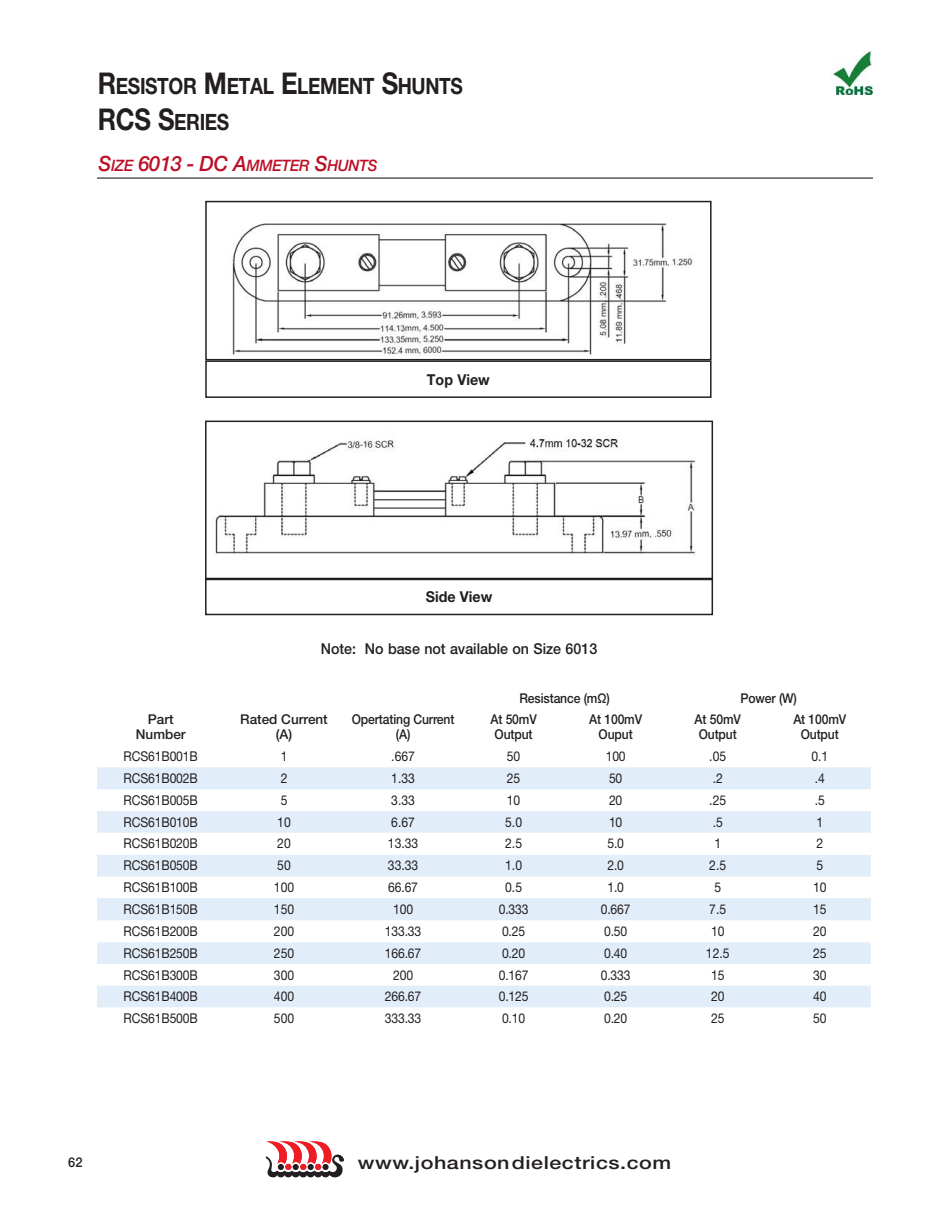
<style>
.page{position:relative;width:945px;height:1215px;background:#fff}
.page>*{position:absolute;margin:0;border:0;box-sizing:border-box;transform-origin:0 0}
.t1{font:700 22.5px/36.2px "Helvetica Neue LT Pro";letter-spacing:-.02em;color:#231f20;scale:.85 1}
.t2{font:500 18px "Helvetica Neue LT Pro";letter-spacing:.025em;color:#231f20;scale:1.2 1}
.t3{font:italic 500 15.75px "Helvetica Neue LT Pro";letter-spacing:-.02em;color:#bc1026;scale:.95 1}
.t4{font:500 15px "Helvetica Neue LT Pro";color:#231f20;scale:.95 1}
.t5{font:700 15px "Helvetica Neue LT Pro";color:#231f20;scale:.95 1}
.t6{font:13.5px "Helvetica Neue LT Pro";letter-spacing:-.01em;color:#231f20;scale:.9 1}
.t7{font:500 13.5px/15px "Helvetica Neue LT Pro";letter-spacing:-.01em;color:#231f20;text-align:center;scale:.9 1}
.t8{font:500 13.5px/15px "Helvetica Neue LT Pro";letter-spacing:-.01em;color:#231f20;text-align:center}
.t9{font:500 13.5px "Helvetica Neue LT Pro";letter-spacing:-.01em;color:#231f20;scale:.95 1}
.s1{font-size:30px}
.s2{font-size:21px}
</style>
<div class="page">
<svg style="left:266px;top:1141px;width:78px;height:37px"></svg>
<img style="left:833px;top:51px;width:39px;height:44px">
<svg style="left:97px;top:767px;width:774px;height:240px;fill:#e1edf8"></svg>
<img style="left:232px;top:223px;width:461px;height:133px">
<div style="left:205px;top:360px;width:507px;height:38px;border:2px solid #231f20"></div>
<div style="left:205px;top:578px;width:508px;height:37px;border:2px solid #231f20"></div>
<img style="left:215px;top:438px;width:481px;height:116px">
<hr style="left:97px;top:178px;width:776px;height:1px;background:#231f20">
<div style="left:205px;top:201px;width:507px;height:159px;border:2px solid #231f20"></div>
<div style="left:205px;top:421px;width:508px;height:159px;border:2px solid #231f20"></div>
<h1 class="t1" style="left:98px;top:67px;width:431px"><span class="s1">R</span>ESISTOR <span class="s1">M</span>ETAL <span class="s1">E</span>LEMENT <span class="s1">S</span>HUNTS<br><span class="s1">RCS S</span>ERIES</h1>
<p class="t3" style="left:98px;top:156px;width:295px"><span class="s2">S</span>IZE <span class="s2">6013 - DC A</span>MMETER <span class="s2">S</span>HUNTS</p>
<p class="t5" style="left:427px;top:370px;width:68px">Top View</p>
<p class="t5" style="left:426px;top:587px;width:72px">Side View</p>
<p class="t4" style="left:321px;top:640px;width:292px">Note: No base not available on Size 6013</p>
<p class="t8" style="left:136px;top:712px;width:51px">Part<br>Number</p>
<p class="t8" style="left:240px;top:712px;width:89px">Rated Current (A)</p>
<p class="t7" style="left:352px;top:712px;width:116px">Opertating Current (A)</p>
<p class="t7" style="left:520px;top:690px;width:102px">Resistance (mΩ)</p>
<p class="t7" style="left:741px;top:690px;width:64px">Power (W)</p>
<p class="t7" style="left:491px;top:712px;width:53px">At 50mV<br>Output</p>
<p class="t7" style="left:589px;top:712px;width:60px">At 100mV<br>Ouput</p>
<p class="t7" style="left:695px;top:712px;width:53px">At 50mV<br>Output</p>
<p class="t7" style="left:793px;top:712px;width:60px">At 100mV<br>Output</p>
<p class="t6" style="left:124px;top:748px;width:84px">RCS61B001B</p>
<p class="t6" style="left:281px;top:748px;width:9px">1</p>
<p class="t6" style="left:391px;top:748px;width:28px">.667</p>
<p class="t6" style="left:507px;top:748px;width:17px">50</p>
<p class="t6" style="left:606px;top:748px;width:24px">100</p>
<p class="t6" style="left:709px;top:748px;width:20px">.05</p>
<p class="t6" style="left:811px;top:748px;width:20px">0.1</p>
<p class="t6" style="left:124px;top:770px;width:84px">RCS61B002B</p>
<p class="t6" style="left:281px;top:770px;width:9px">2</p>
<p class="t6" style="left:391px;top:770px;width:28px">1.33</p>
<p class="t6" style="left:507px;top:770px;width:17px">25</p>
<p class="t6" style="left:609px;top:770px;width:16px">50</p>
<p class="t6" style="left:713px;top:770px;width:13px">.2</p>
<p class="t6" style="left:815px;top:770px;width:13px">.4</p>
<p class="t6" style="left:124px;top:792px;width:84px">RCS61B005B</p>
<p class="t6" style="left:281px;top:792px;width:9px">5</p>
<p class="t6" style="left:391px;top:792px;width:28px">3.33</p>
<p class="t6" style="left:507px;top:792px;width:17px">10</p>
<p class="t6" style="left:609px;top:792px;width:16px">20</p>
<p class="t6" style="left:709px;top:792px;width:20px">.25</p>
<p class="t6" style="left:815px;top:792px;width:13px">.5</p>
<p class="t6" style="left:124px;top:814px;width:84px">RCS61B010B</p>
<p class="t6" style="left:277px;top:814px;width:17px">10</p>
<p class="t6" style="left:391px;top:814px;width:28px">6.67</p>
<p class="t6" style="left:505px;top:814px;width:20px">5.0</p>
<p class="t6" style="left:609px;top:814px;width:16px">10</p>
<p class="t6" style="left:713px;top:814px;width:13px">.5</p>
<p class="t6" style="left:816px;top:814px;width:9px">1</p>
<p class="t6" style="left:124px;top:836px;width:84px">RCS61B020B</p>
<p class="t6" style="left:277px;top:836px;width:17px">20</p>
<p class="t6" style="left:388px;top:836px;width:35px">13.33</p>
<p class="t6" style="left:505px;top:836px;width:20px">2.5</p>
<p class="t6" style="left:607px;top:836px;width:20px">5.0</p>
<p class="t6" style="left:714px;top:836px;width:9px">1</p>
<p class="t6" style="left:816px;top:836px;width:9px">2</p>
<p class="t6" style="left:124px;top:858px;width:84px">RCS61B050B</p>
<p class="t6" style="left:277px;top:858px;width:17px">50</p>
<p class="t6" style="left:388px;top:858px;width:35px">33.33</p>
<p class="t6" style="left:505px;top:858px;width:20px">1.0</p>
<p class="t6" style="left:607px;top:858px;width:20px">2.0</p>
<p class="t6" style="left:709px;top:858px;width:20px">2.5</p>
<p class="t6" style="left:816px;top:858px;width:9px">5</p>
<p class="t6" style="left:124px;top:879px;width:84px">RCS61B100B</p>
<p class="t6" style="left:274px;top:879px;width:24px">100</p>
<p class="t6" style="left:388px;top:879px;width:35px">66.67</p>
<p class="t6" style="left:505px;top:879px;width:20px">0.5</p>
<p class="t6" style="left:607px;top:879px;width:20px">1.0</p>
<p class="t6" style="left:714px;top:879px;width:9px">5</p>
<p class="t6" style="left:813px;top:879px;width:17px">10</p>
<p class="t6" style="left:124px;top:901px;width:84px">RCS61B150B</p>
<p class="t6" style="left:274px;top:901px;width:24px">150</p>
<p class="t6" style="left:393px;top:901px;width:24px">100</p>
<p class="t6" style="left:499px;top:901px;width:35px">0.333</p>
<p class="t6" style="left:601px;top:901px;width:35px">0.667</p>
<p class="t6" style="left:709px;top:901px;width:20px">7.5</p>
<p class="t6" style="left:813px;top:901px;width:17px">15</p>
<p class="t6" style="left:124px;top:923px;width:84px">RCS61B200B</p>
<p class="t6" style="left:274px;top:923px;width:24px">200</p>
<p class="t6" style="left:385px;top:923px;width:42px">133.33</p>
<p class="t6" style="left:502px;top:923px;width:27px">0.25</p>
<p class="t6" style="left:604px;top:923px;width:27px">0.50</p>
<p class="t6" style="left:711px;top:923px;width:17px">10</p>
<p class="t6" style="left:813px;top:923px;width:17px">20</p>
<p class="t6" style="left:124px;top:945px;width:84px">RCS61B250B</p>
<p class="t6" style="left:274px;top:945px;width:24px">250</p>
<p class="t6" style="left:385px;top:945px;width:42px">166.67</p>
<p class="t6" style="left:502px;top:945px;width:27px">0.20</p>
<p class="t6" style="left:604px;top:945px;width:27px">0.40</p>
<p class="t6" style="left:706px;top:945px;width:28px">12.5</p>
<p class="t6" style="left:813px;top:945px;width:17px">25</p>
<p class="t6" style="left:124px;top:967px;width:84px">RCS61B300B</p>
<p class="t6" style="left:274px;top:967px;width:24px">300</p>
<p class="t6" style="left:393px;top:967px;width:24px">200</p>
<p class="t6" style="left:499px;top:967px;width:35px">0.167</p>
<p class="t6" style="left:601px;top:967px;width:35px">0.333</p>
<p class="t6" style="left:711px;top:967px;width:17px">15</p>
<p class="t6" style="left:813px;top:967px;width:17px">30</p>
<p class="t6" style="left:124px;top:988px;width:84px">RCS61B400B</p>
<p class="t6" style="left:274px;top:988px;width:24px">400</p>
<p class="t6" style="left:385px;top:988px;width:42px">266.67</p>
<p class="t6" style="left:499px;top:988px;width:35px">0.125</p>
<p class="t6" style="left:604px;top:988px;width:27px">0.25</p>
<p class="t6" style="left:711px;top:988px;width:17px">20</p>
<p class="t6" style="left:813px;top:988px;width:17px">40</p>
<p class="t6" style="left:124px;top:1010px;width:84px">RCS61B500B</p>
<p class="t6" style="left:274px;top:1010px;width:24px">500</p>
<p class="t6" style="left:385px;top:1010px;width:42px">333.33</p>
<p class="t6" style="left:502px;top:1010px;width:27px">0.10</p>
<p class="t6" style="left:604px;top:1010px;width:27px">0.20</p>
<p class="t6" style="left:711px;top:1010px;width:17px">25</p>
<p class="t6" style="left:813px;top:1010px;width:17px">50</p>
<p class="t9" style="left:68px;top:1154px;width:17px">62</p>
<h2 class="t2" style="left:358px;top:1152px;width:263px">www.johansondielectrics.com</h2>
</div>
